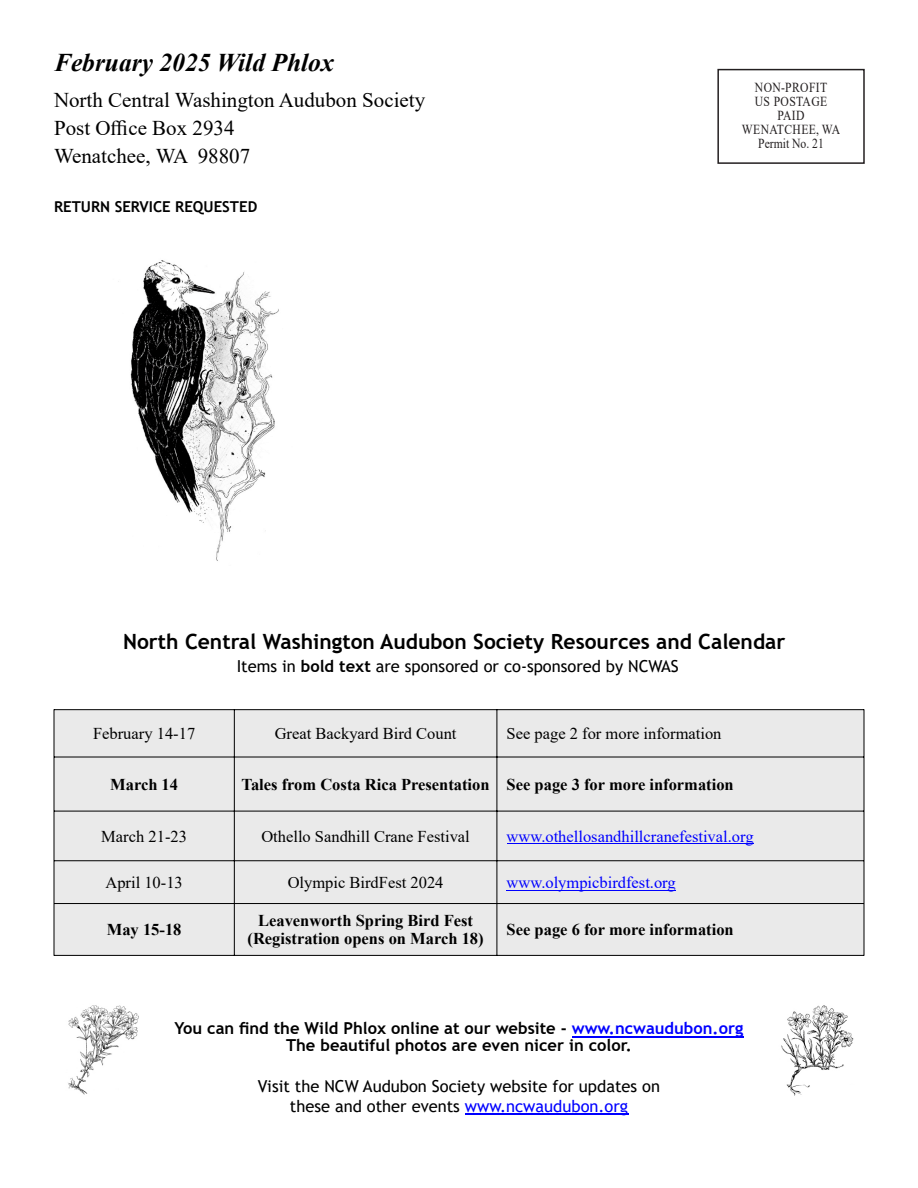
<style>
.page{position:relative;width:918px;height:1188px;background:#fff}
.page>*{position:absolute;margin:0;border:0;box-sizing:border-box;transform-origin:0 0}
.t1{font:italic 700 25.5px "Times New Roman";color:#000}
.t2{font:21px/27.9px "Times New Roman";color:#000}
.t3{font:700 21px "Trebuchet MS";color:#000}
.t4{font:700 16.5px/18.8px "Times New Roman";color:#000;text-align:center}
.t5{font:16.5px/19.5px "Trebuchet MS";color:#000;text-align:center}
.t6{font:16.5px "Times New Roman";color:#000}
.t7{font:700 16.5px/16.5px "Trebuchet MS";color:#000;text-align:center}
.t8{font:16.5px "Times New Roman";color:#00f}
.t9{font:700 15px "Trebuchet MS";color:#000}
.t10{font:13.8px/14px "Times New Roman";letter-spacing:.035em;color:#231f20;text-align:center;scale:.85 1}
.s1{font-weight:700}
.s2{color:#00f}
</style>
<div class="page">
<div style="left:717px;top:69px;width:148px;height:95px;border:2px solid #231f20"></div>
<img style="left:118px;top:260px;width:161px;height:301px">
<hr style="left:572px;top:1037px;width:171px;height:1px;background:#00f">
<hr style="left:465px;top:1114px;width:163px;height:1px;background:#00f">
<img style="left:68px;top:1005px;width:71px;height:90px">
<img style="left:781px;top:1005px;width:73px;height:91px">
<div style="left:54px;top:710px;width:810px;height:245px;background:#eaeaea"></div>
<hr style="left:507px;top:843px;width:247px;height:1px;background:#00f">
<hr style="left:507px;top:890px;width:169px;height:1px;background:#00f">
<hr style="left:54px;top:709px;width:1px;height:247px;background:#000">
<hr style="left:864px;top:709px;width:1px;height:247px;background:#000">
<hr style="left:234px;top:710px;width:1px;height:245px;background:#000">
<hr style="left:497px;top:710px;width:1px;height:245px;background:#000">
<hr style="left:54px;top:709px;width:810px;height:1px;background:#000">
<hr style="left:54px;top:757px;width:810px;height:1px;background:#000">
<hr style="left:54px;top:811px;width:810px;height:1px;background:#000">
<hr style="left:54px;top:860px;width:810px;height:1px;background:#000">
<hr style="left:54px;top:903px;width:810px;height:1px;background:#000">
<hr style="left:54px;top:955px;width:810px;height:1px;background:#000">
<h1 class="t1" style="left:54px;top:54px;width:281px">February 2025 Wild Phlox</h1>
<p class="t2" style="left:54px;top:88px;width:373px">North Central Washington Audubon Society<br>Post Office Box 2934<br>Wenatchee, WA 98807</p>
<p class="t10" style="left:742px;top:82px;width:117px">NON-PROFIT<br>US POSTAGE<br>PAID<br>WENATCHEE, WA<br>Permit No. 21</p>
<p class="t9" style="left:54px;top:201px;width:205px">RETURN SERVICE REQUESTED</p>
<p class="t3" style="left:123px;top:634px;width:664px">North Central Washington Audubon Society Resources and Calendar</p>
<p class="t5" style="left:237px;top:657px;width:444px">Items in <span class="s1">bold text</span> are sponsored or co-sponsored by NCWAS</p>
<p class="t6" style="left:93px;top:728px;width:104px">February 14-17</p>
<p class="t6" style="left:275px;top:728px;width:183px">Great Backyard Bird Count</p>
<p class="t6" style="left:507px;top:728px;width:216px">See page 2 for more information</p>
<p class="t4" style="left:110px;top:776px;width:69px">March 14</p>
<p class="t4" style="left:242px;top:776px;width:494px">Tales from Costa Rica Presentation See page 3 for more information</p>
<p class="t6" style="left:101px;top:830px;width:87px">March 21-23</p>
<p class="t6" style="left:261px;top:830px;width:210px">Othello Sandhill Crane Festival</p>
<p class="t8" style="left:507px;top:830px;width:248px">www.othellosandhillcranefestival.org</p>
<p class="t6" style="left:105px;top:876px;width:79px">April 10-13</p>
<p class="t6" style="left:288px;top:876px;width:157px">Olympic BirdFest 2024</p>
<p class="t8" style="left:507px;top:876px;width:171px">www.olympicbirdfest.org</p>
<p class="t4" style="left:107px;top:922px;width:76px">May 15-18</p>
<p class="t4" style="left:248px;top:912px;width:238px">Leavenworth Spring Bird Fest (Registration opens on March 18)</p>
<p class="t4" style="left:507px;top:922px;width:229px">See page 6 for more information</p>
<p class="t7" style="left:175px;top:1022px;width:570px">You can find the Wild Phlox online at our website - <span class="s2">www.ncwaudubon.org<br></span>The beautiful photos are even nicer in color.</p>
<p class="t5" style="left:258px;top:1078px;width:404px">Visit the NCW Audubon Society website for updates on these and other events <span class="s2">www.ncwaudubon.org</span></p>
</div>
